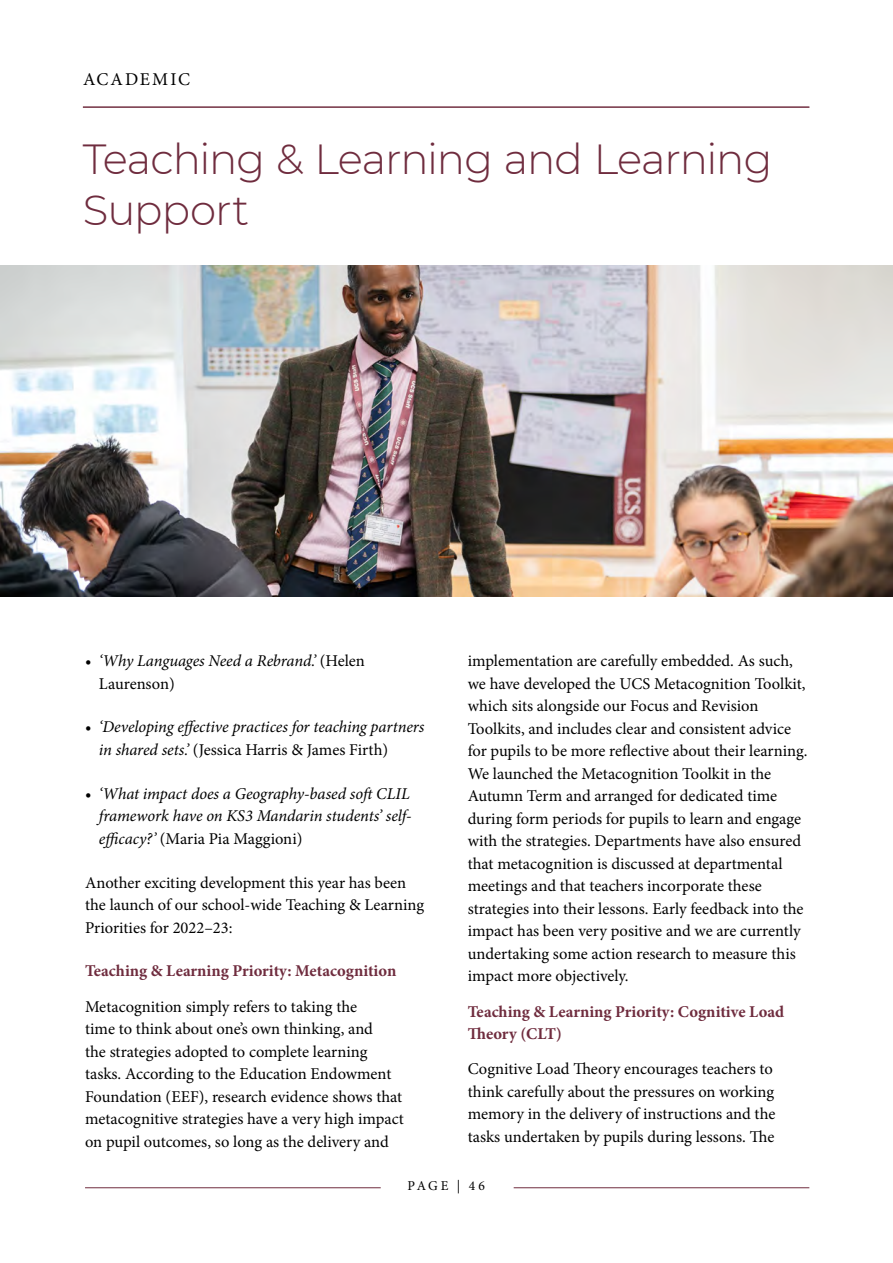
<style>
.page{position:relative;width:893px;height:1263px;background:#fff}
.page>*{position:absolute;margin:0;border:0;box-sizing:border-box;transform-origin:0 0}
.t1{font:300 42px/51px "Montserrat";letter-spacing:-.025em;color:#6f2c3e}
.t2{font:18px "Minion Pro";letter-spacing:.11em;color:#000}
.t3{font:16.5px/22.5px "Minion Pro";color:#000}
.t4{font:italic 16.5px/22.5px "Minion Pro";letter-spacing:-.005em;color:#000}
.t5{font:700 16.5px/22.5px "Minion Pro";color:#6f2c3e}
.t6{font:13.5px "Minion Pro";letter-spacing:.18em;color:#000}
.s1{font-style:normal}
</style>
<div class="page">
<hr style="left:514px;top:1187px;width:295px;height:1px;background:#6f2c3e">
<hr style="left:85px;top:1187px;width:296px;height:1px;background:#6f2c3e">
<hr style="left:83px;top:107px;width:726px;height:1px;background:#6f2c3e">
<img style="left:0;top:266px;width:893px;height:330px">
<p class="t2" style="left:83px;top:68px;width:109px">ACADEMIC</p>
<h1 class="t1" style="left:83px;top:132px;width:691px">Teaching &amp; Learning and Learning<br>Support</h1>
<p class="t4" style="left:99px;top:650px;width:267px;text-indent:-14px"><span class="s1">•</span> ‘Why Languages Need a Rebrand.’ <span class="s1">(Helen<br>Laurenson)</span></p>
<p class="t4" style="left:99px;top:716px;width:327px;text-indent:-14px"><span class="s1">•</span> ‘Developing effective practices for teaching partners in shared sets.’ <span class="s1">(Jessica Harris &amp; James Firth)</span></p>
<p class="t4" style="left:99px;top:782px;width:314px;text-align:justify;text-indent:-14px"><span class="s1">•</span> ‘What impact does a Geography-based soft CLIL framework have on KS3 Mandarin students’ self&shy;efficacy?’ <span class="s1">(Maria Pia Maggioni)</span></p>
<p class="t3" style="left:85px;top:871px;width:341px">Another exciting development this year has been the launch of our school-wide Teaching &amp; Learning<br>Priorities for 2022–23:</p>
<p class="t5" style="left:85px;top:959px;width:313px">Teaching &amp; Learning Priority: Metacognition</p>
<p class="t3" style="left:85px;top:995px;width:320px">Metacognition simply refers to taking the<br>time to think about one’s own thinking, and<br>the strategies adopted to complete learning tasks. According to the Education Endowment Foundation (EEF), research evidence shows that metacognitive strategies have a very high impact on pupil outcomes, so long as the delivery and</p>
<p class="t3" style="left:468px;top:650px;width:341px">implementation are carefully embedded. As such, we have developed the UCS Metacognition Toolkit, which sits alongside our Focus and Revision Toolkits, and includes clear and consistent advice for pupils to be more reflective about their learning.<br>We launched the Metacognition Toolkit in the Autumn Term and arranged for dedicated time during form periods for pupils to learn and engage with the strategies. Departments have also ensured that metacognition is discussed at departmental meetings and that teachers incorporate these strategies into their lessons. Early feedback into the impact has been very positive and we are currently undertaking some action research to measure this impact more objectively.</p>
<p class="t5" style="left:468px;top:1000px;width:318px">Teaching &amp; Learning Priority: Cognitive Load<br>Theory (CLT)</p>
<p class="t3" style="left:468px;top:1058px;width:309px">Cognitive Load Theory encourages teachers to think carefully about the pressures on working memory in the delivery of instructions and the tasks undertaken by pupils during lessons. The</p>
<p class="t6" style="left:407px;top:1177px;width:79px">PAGE | 46</p>
</div>
